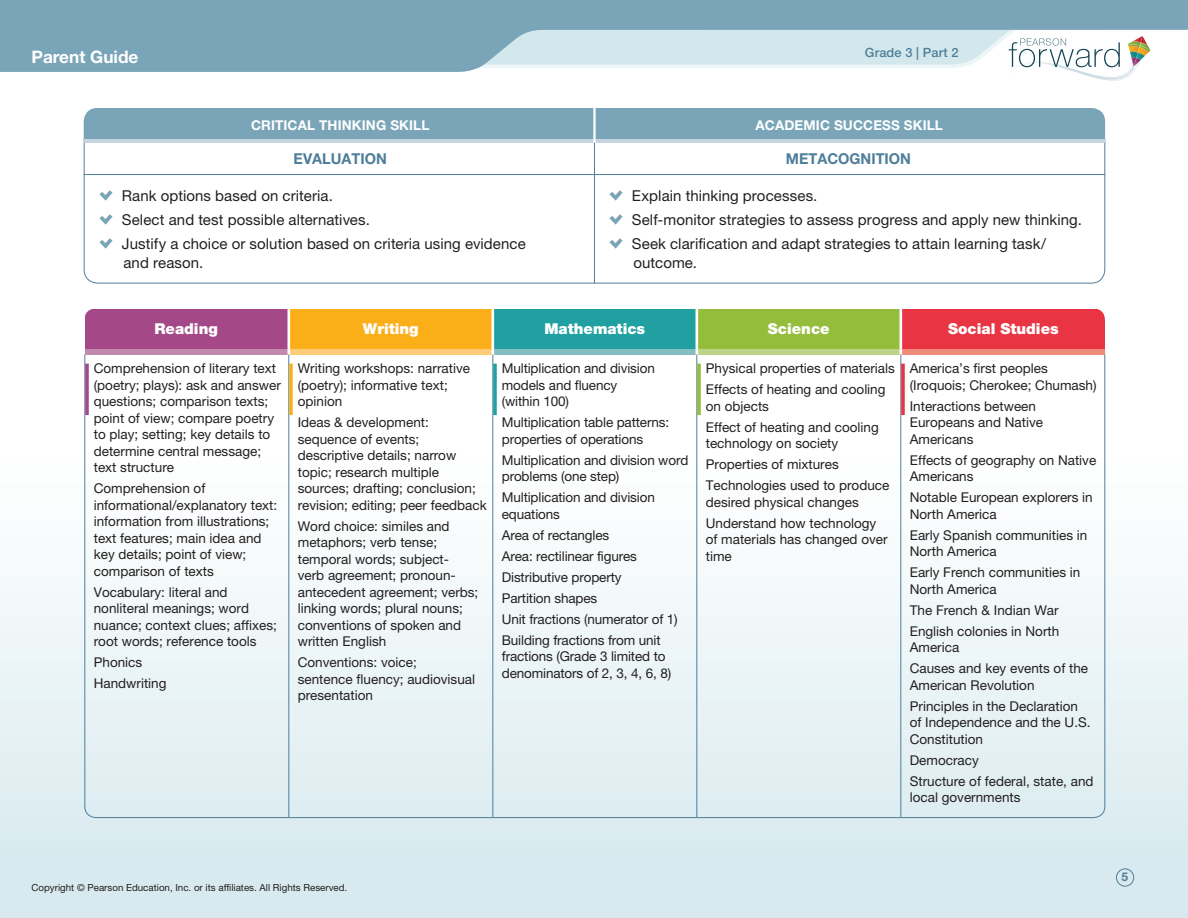
<style>
.page{position:relative;width:1188px;height:918px;background:#fff}
.page>*{position:absolute;margin:0;border:0;box-sizing:border-box;transform-origin:0 0}
.t1{font:700 17.25px "Helvetica Neue LT Std";color:#fff}
.t2{font:15px/24px "Helvetica Neue LT Std";letter-spacing:.005em;color:#231f20}
.t3{font:900 15px "Helvetica Neue LT Std";color:#fff}
.t4{font:700 15px "Helvetica Neue LT Std";color:#4f7e99}
.t5{font:13.5px/16.5px "Helvetica Neue LT Std";color:#231f20}
.t6{font:700 13.5px "Helvetica Neue LT Std";letter-spacing:.01em;color:#fff}
.t7{font:500 12.75px "Helvetica Neue LT Std";letter-spacing:.01em;color:#4f7e99}
.t8{font:700 12px "Helvetica Neue LT Std";color:#4f7e99}
.t9{font:9.75px "Helvetica Neue LT Std";color:#231f20}
</style>
<div class="page">
<div style="left:0;top:0;width:1188px;height:918px;background:linear-gradient(to bottom,#fff,#ddedf1)"></div>
<div style="left:85px;top:309px;width:204px;height:41px;background:#a44888"></div>
<div style="left:289px;top:309px;width:204px;height:41px;background:#faaf18"></div>
<div style="left:493px;top:309px;width:204px;height:41px;background:#20a0a1"></div>
<div style="left:697px;top:309px;width:204px;height:41px;background:#95bd3c"></div>
<div style="left:901px;top:309px;width:204px;height:41px;background:#e83443"></div>
<div style="left:85px;top:350px;width:204px;height:5px;background:#c189ae"></div>
<div style="left:289px;top:350px;width:204px;height:5px;background:#fecc79"></div>
<div style="left:493px;top:350px;width:204px;height:5px;background:#84bec0"></div>
<div style="left:697px;top:350px;width:204px;height:5px;background:#bdd386"></div>
<div style="left:901px;top:350px;width:204px;height:5px;background:#f08b7c"></div>
<hr style="left:84px;top:355px;width:1px;height:452px;background:#4f7e99">
<hr style="left:288px;top:355px;width:1px;height:452px;background:#4f7e99">
<hr style="left:492px;top:355px;width:1px;height:452px;background:#4f7e99">
<hr style="left:696px;top:355px;width:1px;height:452px;background:#4f7e99">
<hr style="left:900px;top:355px;width:1px;height:452px;background:#4f7e99">
<hr style="left:1104px;top:355px;width:1px;height:452px;background:#4f7e99">
<hr style="left:288px;top:309px;width:2px;height:41px;background:#fff">
<hr style="left:492px;top:309px;width:2px;height:41px;background:#fff">
<hr style="left:696px;top:309px;width:2px;height:41px;background:#fff">
<hr style="left:900px;top:309px;width:2px;height:41px;background:#fff">
<hr style="left:901px;top:817px;width:193px;height:1px;background:#4f7e99">
<hr style="left:96px;top:817px;width:193px;height:1px;background:#4f7e99">
<hr style="left:289px;top:817px;width:204px;height:1px;background:#4f7e99">
<hr style="left:493px;top:817px;width:204px;height:1px;background:#4f7e99">
<hr style="left:697px;top:817px;width:204px;height:1px;background:#4f7e99">
<svg style="left:84px;top:308px;width:12px;height:12px"></svg>
<svg style="left:1094px;top:308px;width:12px;height:12px"></svg>
<svg style="left:85px;top:364px;width:4px;height:51px"></svg>
<svg style="left:289px;top:364px;width:4px;height:51px"></svg>
<svg style="left:493px;top:364px;width:4px;height:51px"></svg>
<svg style="left:697px;top:364px;width:4px;height:51px"></svg>
<svg style="left:901px;top:364px;width:4px;height:51px"></svg>
<svg style="left:84px;top:806px;width:13px;height:12px"></svg>
<svg style="left:1093px;top:806px;width:13px;height:12px"></svg>
<svg style="left:83px;top:138px;width:1023px;height:146px"></svg>
<hr style="left:594px;top:134px;width:1px;height:149px;background:#4f7e99">
<div style="left:84px;top:108px;width:1021px;height:31px;background:#7aa5b9"></div>
<hr style="left:84px;top:139px;width:1021px;height:4px;background:#c5d4df">
<hr style="left:593px;top:108px;width:3px;height:35px;background:#fff">
<hr style="left:84px;top:174px;width:1021px;height:1px;background:#4f7e99">
<svg style="left:95px;top:186px;width:21px;height:17px"></svg>
<svg style="left:95px;top:210px;width:21px;height:17px"></svg>
<svg style="left:95px;top:234px;width:21px;height:17px"></svg>
<svg style="left:605px;top:186px;width:21px;height:17px"></svg>
<svg style="left:605px;top:210px;width:21px;height:17px"></svg>
<svg style="left:605px;top:234px;width:21px;height:17px"></svg>
<svg style="left:0;top:0;width:1188px;height:73px;background:#99bbca"></svg>
<svg style="left:1007px;top:36px;width:143px;height:45px"></svg>
<div style="left:1116px;top:869px;width:18px;height:18px;border:1px solid #4f7e99;border-radius:50%"></div>
<p class="t1" style="left:32px;top:46px;width:109px">PARENT GUIDE</p>
<p class="t7" style="left:865px;top:44px;width:95px">Grade 3 | Part 2</p>
<p class="t6" style="left:251px;top:116px;width:180px">CRITICAL THINKING SKILL</p>
<p class="t6" style="left:756px;top:116px;width:189px">ACADEMIC SUCCESS SKILL</p>
<p class="t4" style="left:294px;top:149px;width:29px">EVALUATI</p>
<p class="t4" style="left:365px;top:149px;width:21px">ON</p>
<p class="t4" style="left:786px;top:149px;width:24px">METAC</p>
<p class="t4" style="left:838px;top:149px;width:20px">OGNITI</p>
<p class="t4" style="left:889px;top:149px;width:21px">ON</p>
<p class="t2" style="left:122px;top:183px;width:405px">Rank options based on criteria.<br>Select and test possible alternatives.<br>Justify a choice or solution based on criteria using evidence</p>
<p class="t2" style="left:123px;top:251px;width:81px">and reason.</p>
<p class="t2" style="left:632px;top:183px;width:451px">Explain thinking processes.<br>Self-monitor strategies to assess progress and apply new thinking.<br>Seek clarification and adapt strategies to attain learning task/</p>
<p class="t2" style="left:633px;top:251px;width:65px">outcome.</p>
<p class="t3" style="left:154px;top:320px;width:65px">Reading</p>
<p class="t3" style="left:363px;top:320px;width:57px">Writing</p>
<p class="t3" style="left:544px;top:320px;width:102px">Mathematics</p>
<p class="t3" style="left:768px;top:320px;width:63px">Science</p>
<p class="t3" style="left:948px;top:320px;width:112px">Social Studies</p>
<p class="t5" style="left:94px;top:360px;width:189px">Comprehension of literary text (poetry; plays): ask and answer questions; comparison texts; point of view; compare poetry to play; setting; key details to determine central message; text structure</p>
<p class="t5" style="left:94px;top:480px;width:185px">Comprehension of informational/explanatory text: information from illustrations; text features; main idea and key details; point of view; comparison of texts</p>
<p class="t5" style="left:94px;top:583px;width:185px">Vocabulary: literal and nonliteral meanings; word nuance; context clues; affixes; root words; reference tools</p>
<p class="t5" style="left:94px;top:652px;width:74px;line-height:21px">Phonics<br>Handwriting</p>
<p class="t5" style="left:706px;top:358px;width:191px;line-height:21px">Physical properties of materials<br>Effects of heating and cooling</p>
<p class="t5" style="left:706px;top:395px;width:175px;line-height:21px">on objects<br>Effect of heating and cooling</p>
<p class="t5" style="left:706px;top:433px;width:185px;line-height:21px">technology on society<br>Properties of mixtures<br>Technologies used to produce</p>
<p class="t5" style="left:706px;top:491px;width:172px;line-height:21px">desired physical changes<br>Understand how technology</p>
<p class="t5" style="left:706px;top:531px;width:183px">of materials has changed over time</p>
<p class="t5" style="left:910px;top:360px;width:188px">America’s first peoples (Iroquois; Cherokee; Chumash)</p>
<p class="t5" style="left:910px;top:397px;width:135px">Interactions between<br>Europeans and Native<br>Americans</p>
<p class="t5" style="left:910px;top:451px;width:188px">Effects of geography on Native<br>Americans</p>
<p class="t5" style="left:910px;top:489px;width:185px">Notable European explorers in<br>North America</p>
<p class="t5" style="left:910px;top:526px;width:179px">Early Spanish communities in<br>North America</p>
<p class="t5" style="left:910px;top:564px;width:172px">Early French communities in<br>North America</p>
<p class="t5" style="left:910px;top:599px;width:151px;line-height:21px">The French &amp; Indian War<br>English colonies in North</p>
<p class="t5" style="left:910px;top:637px;width:180px;line-height:21px">America<br>Causes and key events of the</p>
<p class="t5" style="left:910px;top:674px;width:170px;line-height:21px">American Revolution<br>Principles in the Declaration</p>
<p class="t5" style="left:910px;top:714px;width:182px">of Independence and the U.S.<br>Constitution</p>
<p class="t5" style="left:910px;top:749px;width:185px;line-height:21px">Democracy<br>Structure of federal, state, and</p>
<p class="t5" style="left:910px;top:789px;width:112px">local governments</p>
<p class="t5" style="left:502px;top:360px;width:155px">Multiplication and division models and fluency (within 100)</p>
<p class="t5" style="left:502px;top:414px;width:169px">Multiplication table patterns: properties of operations</p>
<p class="t5" style="left:502px;top:451px;width:188px">Multiplication and division word problems (one step)</p>
<p class="t5" style="left:502px;top:489px;width:155px">Multiplication and division equations</p>
<p class="t5" style="left:502px;top:524px;width:177px;line-height:21px">Area of rectangles<br>Area: rectilinear figures<br>Distributive property<br>Partition shapes<br>Unit fractions (numerator of 1)<br>Building fractions from unit</p>
<p class="t5" style="left:502px;top:648px;width:171px">fractions (Grade 3 limited to denominators of 2, 3, 4, 6, 8)</p>
<p class="t5" style="left:298px;top:360px;width:174px">Writing workshops: narrative (poetry); informative text; opinion</p>
<p class="t5" style="left:298px;top:414px;width:190px">Ideas &amp; development: sequence of events; descriptive details; narrow topic; research multiple sources; drafting; conclusion; revision; editing; peer feedback</p>
<p class="t5" style="left:298px;top:517px;width:182px">Word choice: similes and metaphors; verb tense; temporal words; subject&shy;verb agreement; pronoun&shy;antecedent agreement; verbs; linking words; plural nouns; conventions of spoken and written English</p>
<p class="t5" style="left:298px;top:654px;width:179px">Conventions: voice; sentence fluency; audiovisual presentation</p>
<p class="t9" style="left:32px;top:882px;width:317px">Copyright © Pearson Education, Inc. or its affiliates. All Rights Reserved.</p>
<p class="t8" style="left:1121px;top:870px;width:8px">5</p>
</div>
